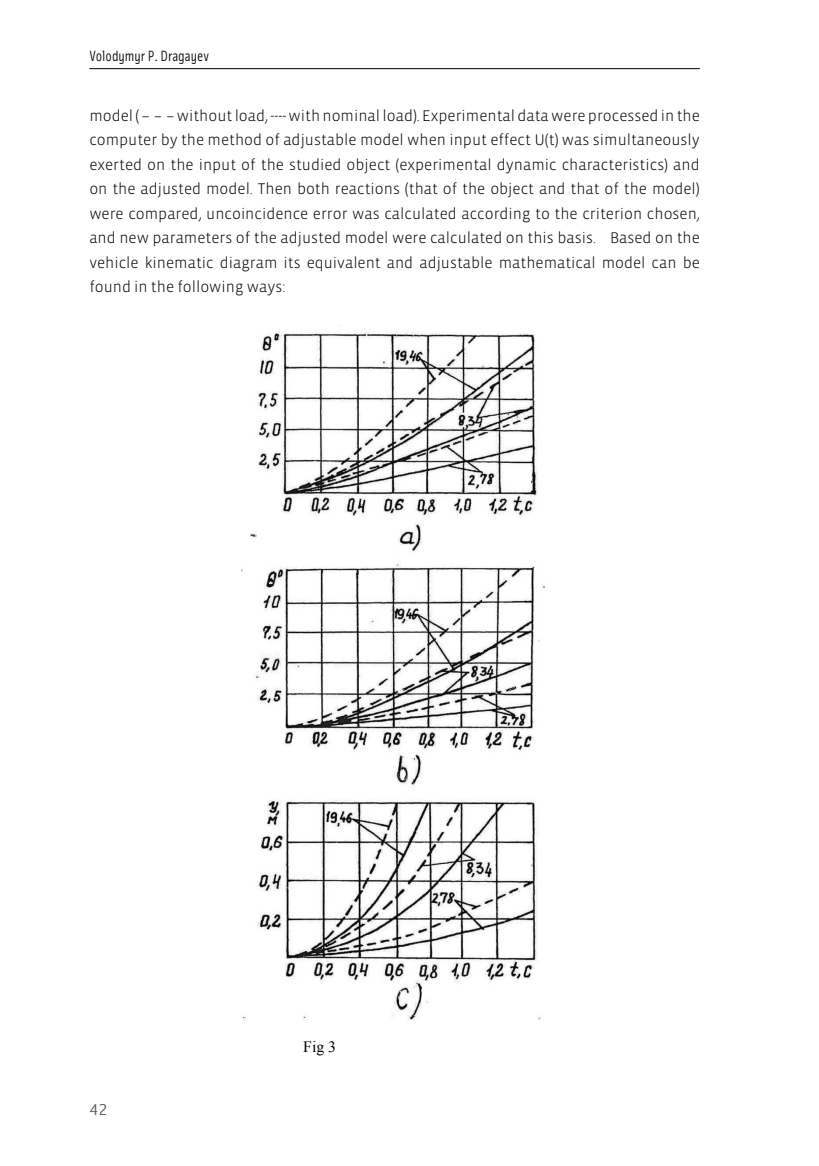
<style>
.page{position:relative;width:819px;height:1166px;background:#fff}
.page>*{position:absolute;margin:0;border:0;box-sizing:border-box;transform-origin:0 0}
.t1{font:300 15.75px/24.5px "Vista Sans PL";color:#000;text-align:justify}
.t2{font:15.75px "Times New Roman";color:#000}
.t3{font:15.75px "Solex PL";color:#58595b;scale:1.3 1}
.t4{font:14.88px "Solex PL";color:#000}
</style>
<div class="page">
<hr style="left:89px;top:68px;width:610px;height:1px;background:#000">
<img style="left:242px;top:332px;width:303px;height:688px">
<p class="t4" style="left:89px;top:46px;width:121px">Volodymyr P. Dragayev</p>
<p class="t1" style="left:89px;top:103px;width:612px">model ( – – – without load, ---- with nominal load). Experimental data were processed in the computer by the method of adjustable model when input effect U(t) was simultaneously exerted on the input of the studied object (experimental dynamic characteristics) and on the adjusted model. Then both reactions (that of the object and that of the model) were compared, uncoincidence error was calculated according to the criterion chosen, and new parameters of the adjusted model were calculated on this basis. Based on the vehicle kinematic diagram its equivalent and adjustable mathematical model can be found in the following ways:</p>
<p class="t3" style="left:89px;top:1099px;width:15px">42</p>
<p class="t2" style="left:303px;top:1036px;width:34px">Fig 3</p>
</div>
